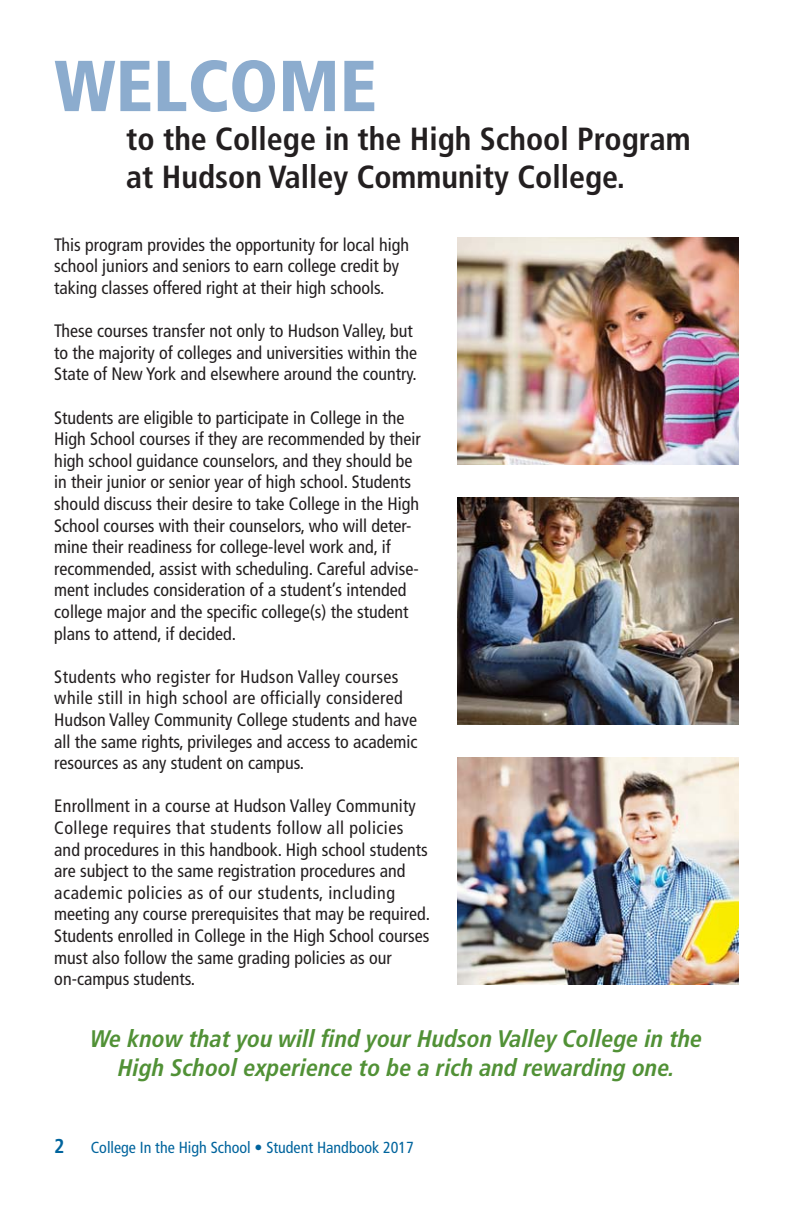
<style>
.page{position:relative;width:792px;height:1224px;background:#fff}
.page>*{position:absolute;margin:0;border:0;box-sizing:border-box;transform-origin:0 0}
.t1{font:900 condensed 72px "Frutiger";color:#8cacce}
.t2{font:700 condensed 32px/38.4px "Frutiger";color:#231f20}
.t3{font:italic 700 condensed 24px/28.8px "Frutiger LT Pro";color:#519136;text-align:center}
.t4{font:700 condensed 20px "Frutiger";color:#00649d}
.t5{font:condensed 18px/21.6px "Frutiger";color:#231f20}
.t6{font:condensed 16px "Frutiger";color:#00649d}
</style>
<div class="page">
<img style="left:458px;top:237px;width:281px;height:228px">
<img style="left:458px;top:497px;width:281px;height:228px">
<img style="left:458px;top:758px;width:281px;height:227px">
<h1 class="t1" style="left:54px;top:57px;width:324px">WELCOME</h1>
<h2 class="t2" style="left:126px;top:122px;width:566px">to the College in the High School Program at Hudson Valley Community College.</h2>
<p class="t5" style="left:54px;top:235px;width:356px">This program provides the opportunity for local high school juniors and seniors to earn college credit by taking classes offered right at their high schools.</p>
<p class="t5" style="left:54px;top:322px;width:364px">These courses transfer not only to Hudson Valley, but to the majority of colleges and universities within the<br>State of New York and elsewhere around the country.</p>
<p class="t5" style="left:54px;top:408px;width:368px">Students are eligible to participate in College in the High School courses if they are recommended by their high school guidance counselors, and they should be in their junior or senior year of high school. Students should discuss their desire to take College in the High School courses with their counselors, who will deter&shy;mine their readiness for college-level work and, if recommended, assist with scheduling. Careful advise&shy;ment includes consideration of a student’s intended college major and the specific college(s) the student plans to attend, if decided.</p>
<p class="t5" style="left:54px;top:667px;width:365px">Students who register for Hudson Valley courses while still in high school are officially considered Hudson Valley Community College students and have all the same rights, privileges and access to academic resources as any student on campus.</p>
<p class="t5" style="left:54px;top:797px;width:377px">Enrollment in a course at Hudson Valley Community College requires that students follow all policies and procedures in this handbook. High school students are subject to the same registration procedures and academic policies as of our students, including meeting any course prerequisites that may be required.<br>Students enrolled in College in the High School courses must also follow the same grading policies as our on-campus students.</p>
<h3 class="t3" style="left:91px;top:1027px;width:613px">We know that you will find your Hudson Valley College in the<br>High School experience to be a rich and rewarding one.</h3>
<p class="t4" style="left:54px;top:1138px;width:12px">2</p>
<p class="t6" style="left:91px;top:1141px;width:325px">College In the High School • Student Handbook 2017</p>
</div>
